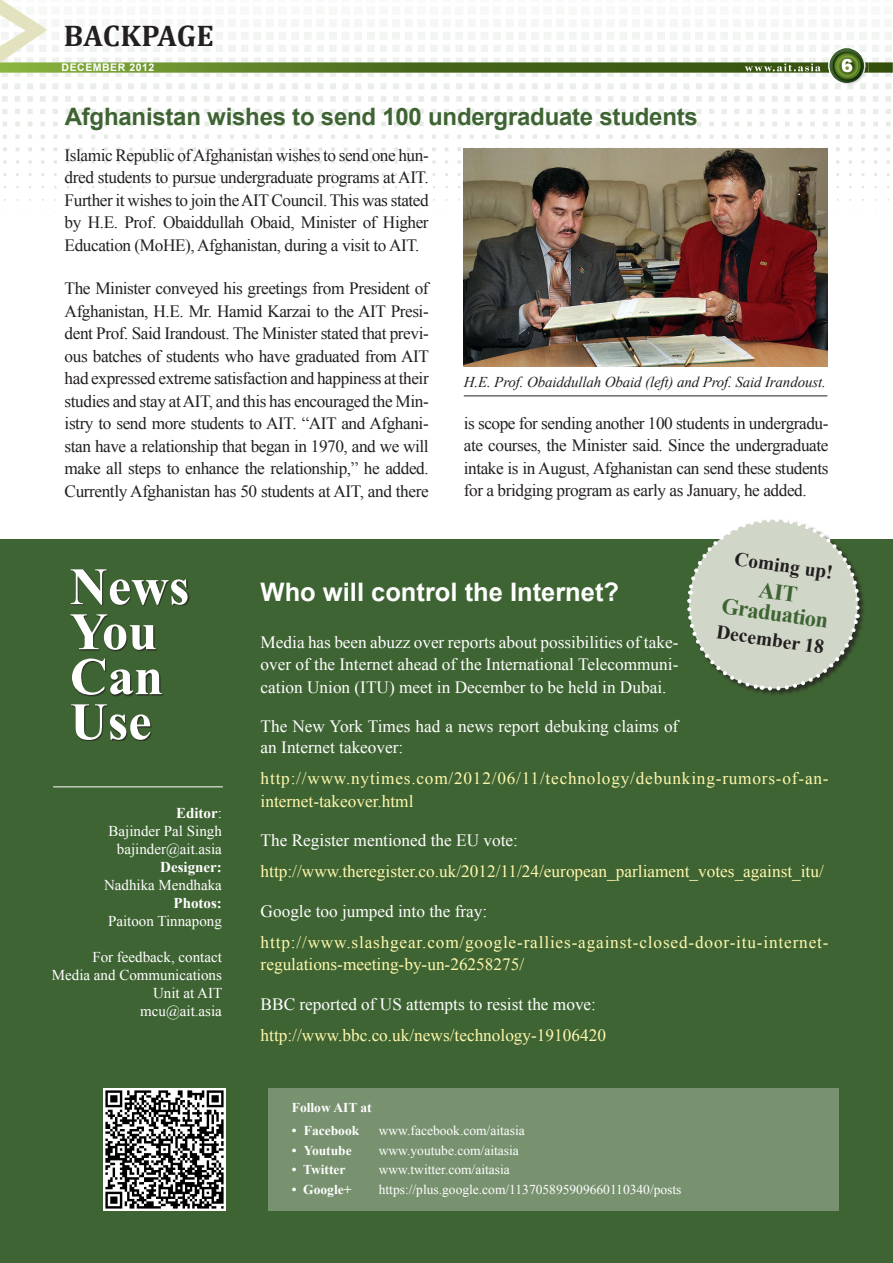
<style>
.page{position:relative;width:893px;height:1263px;background:#fff}
.page>*{position:absolute;margin:0;border:0;box-sizing:border-box;transform-origin:0 0}
.t1{font:700 52.5px "Times New Roman";color:#fff}
.t2{font:700 30px "Cambria";letter-spacing:.005em;color:#231f20}
.t3{font:700 25.5px "Arial";color:#fff}
.t4{font:700 24px "Arial";letter-spacing:-.01em;color:#3f6433}
.t5{font:700 22.5px "Times New Roman";color:#3f6433}
.t6{font:700 19.5px "Times New Roman";color:#231f20}
.t7{font:900 18px "Arial";color:#fff}
.body{font:17.25px/22.5px "Times New Roman";letter-spacing:-.025em;color:#231f20;text-align:justify}
.t8{font:17.25px/22.5px "Times New Roman";color:#fff;text-align:justify}
.t9{font:17.25px "Times New Roman";color:#fff8ae}
.t10{font:17.25px/22.5px "Times New Roman";letter-spacing:.05em;color:#fff8ae}
.t11{font:17.25px/22.5px "Times New Roman";letter-spacing:.045em;color:#fff8ae}
.t12{font:15px/18px "Times New Roman";color:#fff;text-align:right}
.t13{font:italic 15px "Times New Roman";letter-spacing:-.01em;color:#231f20}
.t14{font:700 15px "Times New Roman";color:#fff}
.t15{font:13.5px "Times New Roman";color:#fff}
.t16{font:700 13.5px "Times New Roman";color:#fff}
.t17{font:700 10.5px "Arial";letter-spacing:.05em;color:#fff}
.s1{font-weight:400}
</style>
<div class="page">
<svg style="left:4px;top:186px;width:885px;height:15px"></svg>
<img style="left:835px;top:84px;width:31px;height:3px">
<svg style="left:0;top:0;width:893px;height:84px"></svg>
<div style="left:0;top:539px;width:893px;height:724px;background:#3f6433"></div>
<hr style="left:53px;top:786px;width:170px;height:1px;background:#fff">
<div style="left:71px;top:569px;width:119px;height:172px;background:#231f20;opacity:.75"></div>
<div style="left:268px;top:1088px;width:571px;height:122px;background:#78926f"></div>
<img style="left:103px;top:1088px;width:123px;height:122px">
<div style="left:687px;top:518px;width:179px;height:179px;background:#231f20;opacity:.75"></div>
<hr style="left:464px;top:396px;width:363px;height:1px;background:#231f20">
<img style="left:464px;top:149px;width:363px;height:217px">
<svg style="left:687px;top:518px;width:176px;height:176px"></svg>
<p class="t2" style="left:64px;top:15px;width:152px">BACKPAGE</p>
<p class="t17" style="left:62px;top:61px;width:94px">DECEMBER 2012</p>
<p class="t7" style="left:841px;top:52px;width:14px">6</p>
<p class="t4" style="left:65px;top:101px;width:634px">Afghanistan wishes to send 100 undergraduate students</p>
<p class="body" style="left:65px;top:143px;width:366px">Islamic Republic of Afghanistan wishes to send one hun&shy;dred students to pursue undergraduate programs at AIT.<br>Further it wishes to join the AIT Council. This was stated by H.E. Prof. Obaiddullah Obaid, Minister of Higher Education (MoHE), Afghanistan, during a visit to AIT.</p>
<p class="body" style="left:65px;top:277px;width:366px">The Minister conveyed his greetings from President of Afghanistan, H.E. Mr. Hamid Karzai to the AIT Presi&shy;dent Prof. Said Irandoust. The Minister stated that previ&shy;ous batches of students who have graduated from AIT had expressed extreme satisfaction and happiness at their studies and stay at AIT, and this has encouraged the Min&shy;istry to send more students to AIT. “AIT and Afghani&shy;stan have a relationship that began in 1970, and we will make all steps to enhance the relationship,” he added.<br>Currently Afghanistan has 50 students at AIT, and there</p>
<p class="t13" style="left:464px;top:372px;width:363px">H.E. Prof. Obaiddullah Obaid (left) and Prof. Said Irandoust.</p>
<p class="body" style="left:464px;top:411px;width:366px">is scope for sending another 100 students in undergradu&shy;ate courses, the Minister said. Since the undergraduate intake is in August, Afghanistan can send these students for a bridging program as early as January, he added.</p>
<p class="t1" style="left:70px;top:550px;width:121px">News</p>
<p class="t1" style="left:70px;top:595px;width:89px">You</p>
<p class="t1" style="left:70px;top:640px;width:95px">Can</p>
<p class="t1" style="left:70px;top:685px;width:83px">Use</p>
<p class="t14" style="left:176px;top:802px;width:47px">Editor<span class="s1">:</span></p>
<p class="t12" style="left:109px;top:822px;width:115px">Bajinder Pal Singh</p>
<p class="t12" style="left:117px;top:840px;width:107px">bajinder@ait.asia</p>
<p class="t14" style="left:160px;top:856px;width:63px">Designer:</p>
<p class="t12" style="left:104px;top:876px;width:119px">Nadhika Mendhaka</p>
<p class="t14" style="left:174px;top:892px;width:50px">Photos:</p>
<p class="t12" style="left:108px;top:912px;width:115px">Paitoon Tinnapong</p>
<p class="t12" style="left:92px;top:948px;width:131px">For feedback, contact</p>
<p class="t12" style="left:52px;top:966px;width:172px">Media and Communications<br>Unit at AIT</p>
<p class="t12" style="left:140px;top:1002px;width:83px">mcu@ait.asia</p>
<p class="t3" style="left:261px;top:575px;width:360px">Who will control the Internet?</p>
<p class="t8" style="left:261px;top:631px;width:419px">Media has been abuzz over reports about possibilities of take&shy;over of the Internet ahead of the International Telecommuni&shy;cation Union (ITU) meet in December to be held in Dubai.</p>
<p class="t8" style="left:261px;top:715px;width:419px">The New York Times had a news report debuking claims of</p>
<p class="t6" style="left:736px;top:545px;width:101px;rotate:8deg">Coming up!</p>
<p class="t5" style="left:724px;top:590px;width:109px;rotate:8deg">Graduation</p>
<p class="t6" style="left:718px;top:618px;width:110px;rotate:8deg">December 18</p>
<p class="t8" style="left:261px;top:736px;width:144px">an Internet takeover:</p>
<p class="t11" style="left:261px;top:767px;width:569px">http://www.nytimes.com/2012/06/11/technology/debunking-rumors-of-an&shy;internet-takeover.html</p>
<p class="t8" style="left:261px;top:829px;width:259px">The Register mentioned the EU vote:</p>
<p class="t9" style="left:261px;top:860px;width:565px">http://www.theregister.co.uk/2012/11/24/european_parliament_votes_against_itu/</p>
<p class="t8" style="left:261px;top:899px;width:228px">Google too jumped into the fray:</p>
<p class="t10" style="left:261px;top:930px;width:569px">http://www.slashgear.com/google-rallies-against-closed-door-itu-internet&shy;regulations-meeting-by-un-26258275/</p>
<p class="t8" style="left:261px;top:993px;width:337px">BBC reported of US attempts to resist the move:</p>
<p class="t9" style="left:261px;top:1023px;width:347px">http://www.bbc.co.uk/news/technology-19106420</p>
<p class="t16" style="left:292px;top:1098px;width:82px">Follow AIT at</p>
<p class="t16" style="left:292px;top:1121px;width:69px">• Facebook</p>
<p class="t15" style="left:379px;top:1121px;width:148px">www.facebook.com/aitasia</p>
<p class="t16" style="left:292px;top:1141px;width:62px">• Youtube</p>
<p class="t15" style="left:379px;top:1141px;width:142px">www.youtube.com/aitasia</p>
<p class="t16" style="left:292px;top:1160px;width:55px">• Twitter</p>
<p class="t15" style="left:379px;top:1160px;width:133px">www.twitter.com/aitasia</p>
<p class="t16" style="left:292px;top:1180px;width:61px">• Google+</p>
<p class="t15" style="left:379px;top:1180px;width:304px">https://plus.google.com/113705895909660110340/posts</p>
</div>
